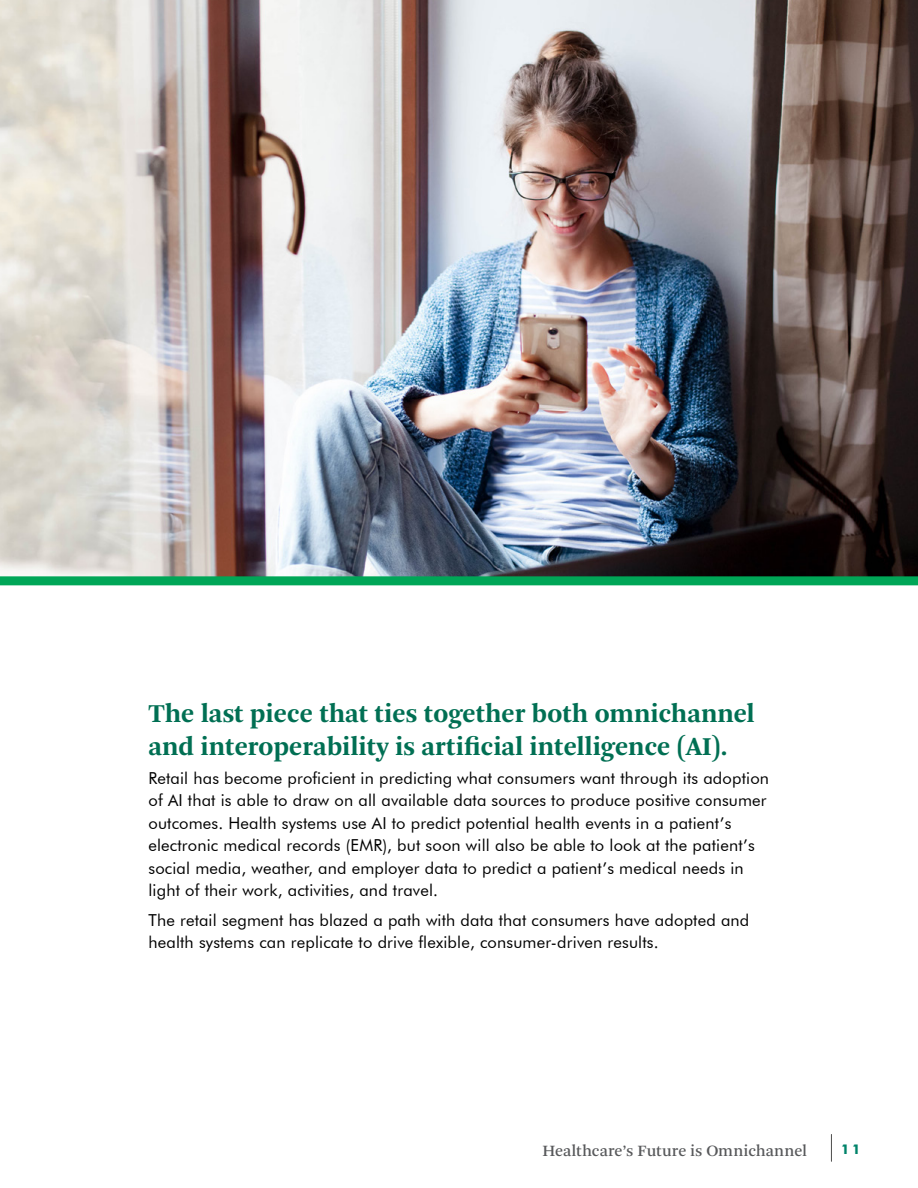
<style>
.page{position:relative;width:918px;height:1188px;background:#fff}
.page>*{position:absolute;margin:0;border:0;box-sizing:border-box;transform-origin:0 0}
.t1{font:700 27px/32.4px "Arnhem Pro";color:#006f53}
.t2{font:16.5px/22.5px "Futura BT";letter-spacing:.01em;color:#000}
.t3{font:16.5px "Arnhem Pro";color:#58595b}
.t4{font:700 13.5px "Futura BT";color:#00836a}
</style>
<div class="page">
<img style="left:0;top:0;width:918px;height:576px">
<div style="left:0;top:576px;width:918px;height:9px;background:#00a657"></div>
<svg style="left:831px;top:1134px;width:1px;height:27px"></svg>
<h1 class="t1" style="left:148px;top:698px;width:608px">The last piece that ties together both omnichannel and interoperability is artificial intelligence (AI).</h1>
<p class="t2" style="left:148px;top:767px;width:622px">Retail has become proficient in predicting what consumers want through its adoption of AI that is able to draw on all available data sources to produce positive consumer outcomes. Health systems use AI to predict potential health events in a patient’s electronic medical records (EMR), but soon will also be able to look at the patient’s social media, weather, and employer data to predict a patient’s medical needs in light of their work, activities, and travel.</p>
<p class="t2" style="left:148px;top:908px;width:602px">The retail segment has blazed a path with data that consumers have adopted and health systems can replicate to drive flexible, consumer-driven results.</p>
<p class="t3" style="left:542px;top:1140px;width:266px">Healthcare’s Future is Omnichannel</p>
<p class="t4" style="left:841px;top:1141px;width:21px">11</p>
</div>
